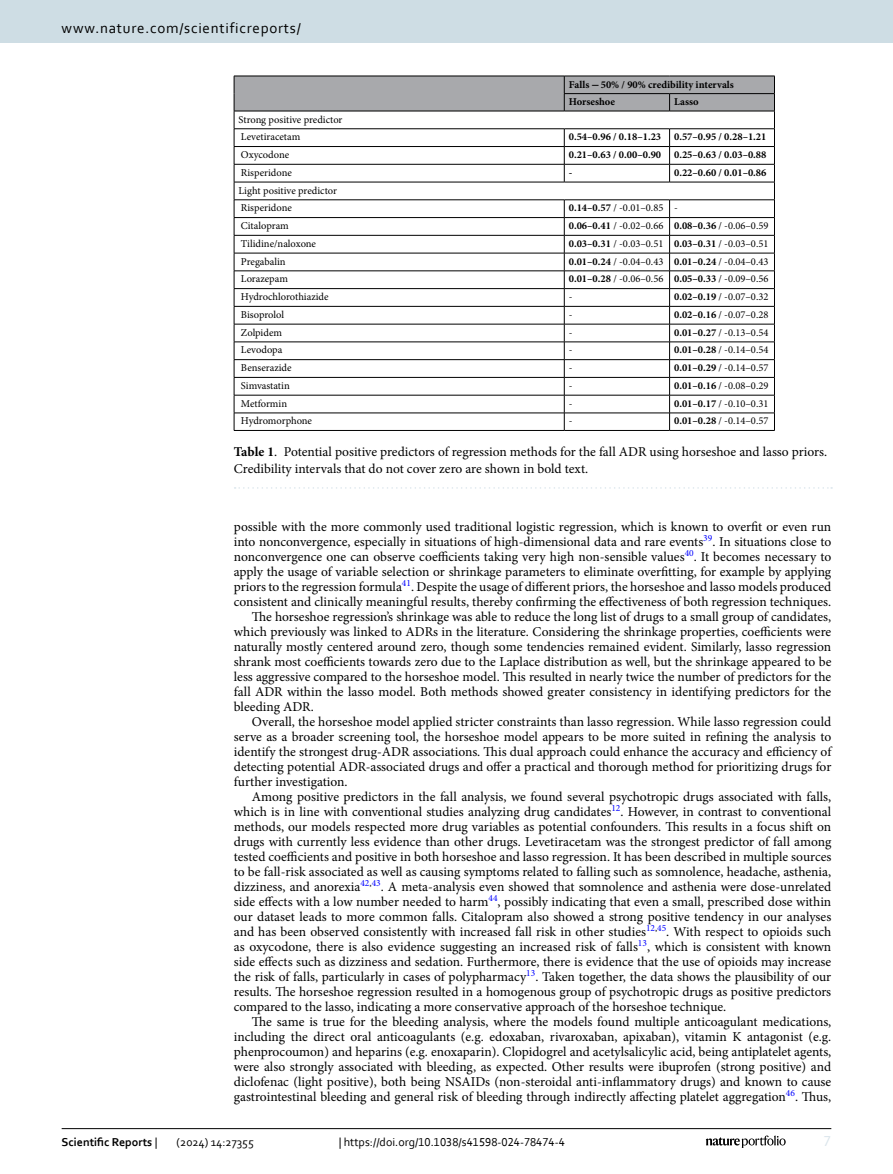
<style>
.page{position:relative;width:893px;height:1174px;background:#fff}
.page>*{position:absolute;margin:0;border:0;box-sizing:border-box;transform-origin:0 0}
.t1{font:15px "Corbel";letter-spacing:.05em;color:#000}
.t2{font:15px "Corbel";color:#d9e4eb}
.Body_Text_Indent{font:13.5px/15px "Minion Pro";color:#000;text-align:justify}
.Body_Text{font:13.5px/15px "Minion Pro";color:#000;text-align:justify}
.Table_Caption{font:13.5px/16.5px "Minion Pro";letter-spacing:-.005em;color:#000}
.t3{font:12px "Corbel";color:#000}
.t4{font:700 12px "Corbel";color:#000}
.Table_Body{font:10.5px "Minion Pro";color:#000}
.Table_Body-2{font:700 10.5px "Minion Pro";color:#000}
.Table_Head{font:700 10.5px "Minion Pro";color:#000}
.s1{font-family:"STIX"}
.s2{font-weight:700}
.s3{font-weight:400}
</style>
<div class="page">
<hr style="left:564px;top:430px;width:106px;height:1px;background:#000">
<svg style="left:234px;top:76px;width:541px;height:354px"></svg>
<hr style="left:670px;top:430px;width:105px;height:1px;background:#000">
<hr style="left:234px;top:430px;width:330px;height:1px;background:#000">
<svg style="left:235px;top:487px;width:597px;height:2px"></svg>
<hr style="left:62px;top:1128px;width:769px;height:1px;background:#000">
<svg style="left:706px;top:1135px;width:80px;height:12px"></svg>
<div style="left:0;top:0;width:893px;height:43px;background:#cedde4"></div>
<p class="t1" style="left:62px;top:18px;width:241px">www.nature.com/scientificreports/</p>
<p class="Table_Head" style="left:569px;top:77px;width:167px">Falls <span class="s1">−</span>50% / 90% credibility intervals</p>
<p class="Table_Head" style="left:569px;top:94px;width:48px">Horseshoe</p>
<p class="Table_Head" style="left:674px;top:94px;width:26px">Lasso</p>
<p class="Table_Body" style="left:239px;top:112px;width:105px">Strong positive predictor</p>
<p class="Table_Body" style="left:241px;top:130px;width:61px">Levetiracetam</p>
<p class="Table_Body-2" style="left:569px;top:130px;width:94px">0.54–0.96 / 0.18–1.23</p>
<p class="Table_Body-2" style="left:674px;top:130px;width:94px">0.57–0.95 / 0.28–1.21</p>
<p class="Table_Body" style="left:241px;top:148px;width:50px">Oxycodone</p>
<p class="Table_Body-2" style="left:569px;top:147px;width:94px">0.21–0.63 / 0.00–0.90</p>
<p class="Table_Body-2" style="left:674px;top:147px;width:94px">0.25–0.63 / 0.03–0.88</p>
<p class="Table_Body" style="left:241px;top:165px;width:52px">Risperidone</p>
<p class="Table_Body-2" style="left:569px;top:165px;width:5px">-</p>
<p class="Table_Body-2" style="left:674px;top:165px;width:94px">0.22–0.60 / 0.01–0.86</p>
<p class="Table_Body" style="left:239px;top:183px;width:100px">Light positive predictor</p>
<p class="Table_Body" style="left:241px;top:201px;width:52px">Risperidone</p>
<p class="Table_Body" style="left:569px;top:201px;width:96px"><span class="s2">0.14–0.57</span> / -0.01–0.85</p>
<p class="Table_Body" style="left:674px;top:201px;width:5px">-</p>
<p class="Table_Body" style="left:241px;top:219px;width:49px">Citalopram</p>
<p class="Table_Body" style="left:569px;top:219px;width:96px"><span class="s2">0.06–0.41</span> / -0.02–0.66</p>
<p class="Table_Body" style="left:674px;top:219px;width:96px"><span class="s2">0.08–0.36</span> / -0.06–0.59</p>
<p class="Table_Body" style="left:241px;top:236px;width:77px">Tilidine/naloxone</p>
<p class="Table_Body" style="left:569px;top:236px;width:96px"><span class="s2">0.03–0.31</span> / -0.03–0.51</p>
<p class="Table_Body" style="left:674px;top:236px;width:96px"><span class="s2">0.03–0.31</span> / -0.03–0.51</p>
<p class="Table_Body" style="left:241px;top:254px;width:46px">Pregabalin</p>
<p class="Table_Body" style="left:569px;top:254px;width:96px"><span class="s2">0.01–0.24</span> / -0.04–0.43</p>
<p class="Table_Body" style="left:674px;top:254px;width:96px"><span class="s2">0.01–0.24</span> / -0.04–0.43</p>
<p class="Table_Body" style="left:241px;top:272px;width:49px">Lorazepam</p>
<p class="Table_Body" style="left:569px;top:272px;width:96px"><span class="s2">0.01–0.28</span> / -0.06–0.56</p>
<p class="Table_Body" style="left:674px;top:272px;width:96px"><span class="s2">0.05–0.33</span> / -0.09–0.56</p>
<p class="Table_Body" style="left:241px;top:290px;width:89px">Hydrochlorothiazide</p>
<p class="Table_Body" style="left:569px;top:290px;width:5px">-</p>
<p class="Table_Body" style="left:674px;top:290px;width:96px"><span class="s2">0.02–0.19</span> / -0.07–0.32</p>
<p class="Table_Body" style="left:241px;top:307px;width:45px">Bisoprolol</p>
<p class="Table_Body" style="left:569px;top:307px;width:5px">-</p>
<p class="Table_Body" style="left:674px;top:307px;width:96px"><span class="s2">0.02–0.16</span> / -0.07–0.28</p>
<p class="Table_Body" style="left:241px;top:325px;width:43px">Zolpidem</p>
<p class="Table_Body" style="left:569px;top:325px;width:5px">-</p>
<p class="Table_Body" style="left:674px;top:325px;width:96px"><span class="s2">0.01–0.27</span> / -0.13–0.54</p>
<p class="Table_Body" style="left:241px;top:343px;width:43px">Levodopa</p>
<p class="Table_Body" style="left:569px;top:343px;width:5px">-</p>
<p class="Table_Body" style="left:674px;top:343px;width:96px"><span class="s2">0.01–0.28</span> / -0.14–0.54</p>
<p class="Table_Body" style="left:241px;top:361px;width:52px">Benserazide</p>
<p class="Table_Body" style="left:569px;top:361px;width:5px">-</p>
<p class="Table_Body" style="left:674px;top:361px;width:96px"><span class="s2">0.01–0.29</span> / -0.14–0.57</p>
<p class="Table_Body" style="left:241px;top:378px;width:50px">Simvastatin</p>
<p class="Table_Body" style="left:569px;top:378px;width:5px">-</p>
<p class="Table_Body" style="left:674px;top:378px;width:96px"><span class="s2">0.01–0.16</span> / -0.08–0.29</p>
<p class="Table_Body" style="left:241px;top:396px;width:48px">Metformin</p>
<p class="Table_Body" style="left:569px;top:396px;width:5px">-</p>
<p class="Table_Body" style="left:674px;top:396px;width:96px"><span class="s2">0.01–0.17</span> / -0.10–0.31</p>
<p class="Table_Body" style="left:241px;top:414px;width:73px">Hydromorphone</p>
<p class="Table_Body" style="left:569px;top:414px;width:5px">-</p>
<p class="Table_Body" style="left:674px;top:414px;width:96px"><span class="s2">0.01–0.28</span> / -0.14–0.57</p>
<p class="Table_Caption" style="left:234px;top:444px;width:595px"><span class="s2">Table 1</span>. Potential positive predictors of regression methods for the fall ADR using horseshoe and lasso priors.<br>Credibility intervals that do not cover zero are shown in bold text.</p>
<p class="Body_Text" style="left:234px;top:519px;width:599px">possible with the more commonly used traditional logistic regression, which is known to overfit or even run into nonconvergence, especially in situations of high-dimensional data and rare events<sup>39</sup>. In situations close to nonconvergence one can observe coefficients taking very high non-sensible values<sup>40</sup>. It becomes necessary to apply the usage of variable selection or shrinkage parameters to eliminate overfitting, for example by applying priors to the regression formula<sup>41</sup>. Despite the usage of different priors, the horseshoe and lasso models produced consistent and clinically meaningful results, thereby confirming the effectiveness of both regression techniques.</p>
<p class="Body_Text_Indent" style="left:234px;top:609px;width:599px;text-indent:18px">The horseshoe regression’s shrinkage was able to reduce the long list of drugs to a small group of candidates, which previously was linked to ADRs in the literature. Considering the shrinkage properties, coefficients were naturally mostly centered around zero, though some tendencies remained evident. Similarly, lasso regression shrank most coefficients towards zero due to the Laplace distribution as well, but the shrinkage appeared to be less aggressive compared to the horseshoe model. This resulted in nearly twice the number of predictors for the fall ADR within the lasso model. Both methods showed greater consistency in identifying predictors for the bleeding ADR.</p>
<p class="Body_Text_Indent" style="left:234px;top:714px;width:599px;text-indent:18px">Overall, the horseshoe model applied stricter constraints than lasso regression. While lasso regression could serve as a broader screening tool, the horseshoe model appears to be more suited in refining the analysis to identify the strongest drug-ADR associations. This dual approach could enhance the accuracy and efficiency of detecting potential ADR-associated drugs and offer a practical and thorough method for prioritizing drugs for further investigation.</p>
<p class="Body_Text_Indent" style="left:234px;top:789px;width:599px;text-indent:18px">Among positive predictors in the fall analysis, we found several psychotropic drugs associated with falls, which is in line with conventional studies analyzing drug candidates<sup>12</sup>. However, in contrast to conventional methods, our models respected more drug variables as potential confounders. This results in a focus shift on drugs with currently less evidence than other drugs. Levetiracetam was the strongest predictor of fall among tested coefficients and positive in both horseshoe and lasso regression. It has been described in multiple sources to be fall-risk associated as well as causing symptoms related to falling such as somnolence, headache, asthenia, dizziness, and anorexia<sup>42</sup><sup>,</sup><sup>43</sup>. A meta-analysis even showed that somnolence and asthenia were dose-unrelated side effects with a low number needed to harm<sup>44</sup>, possibly indicating that even a small, prescribed dose within our dataset leads to more common falls. Citalopram also showed a strong positive tendency in our analyses and has been observed consistently with increased fall risk in other studies<sup>12</sup><sup>,</sup><sup>45</sup>. With respect to opioids such as oxycodone, there is also evidence suggesting an increased risk of falls<sup>13</sup>, which is consistent with known side effects such as dizziness and sedation. Furthermore, there is evidence that the use of opioids may increase the risk of falls, particularly in cases of polypharmacy<sup>13</sup>. Taken together, the data shows the plausibility of our results. The horseshoe regression resulted in a homogenous group of psychotropic drugs as positive predictors compared to the lasso, indicating a more conservative approach of the horseshoe technique.</p>
<p class="Body_Text_Indent" style="left:234px;top:1014px;width:599px;text-indent:18px">The same is true for the bleeding analysis, where the models found multiple anticoagulant medications, including the direct oral anticoagulants (e.g. edoxaban, rivaroxaban, apixaban), vitamin K antagonist (e.g. phenprocoumon) and heparins (e.g. enoxaparin). Clopidogrel and acetylsalicylic acid, being antiplatelet agents, were also strongly associated with bleeding, as expected. Other results were ibuprofen (strong positive) and diclofenac (light positive), both being NSAIDs (non-steroidal anti-inflammatory drugs) and known to cause gastrointestinal bleeding and general risk of bleeding through indirectly affecting platelet aggregation<sup>46</sup>. Thus,</p>
<p class="t4" style="left:62px;top:1134px;width:97px">Scientific Reports <span class="s3">|</span></p>
<p class="t3" style="left:177px;top:1134px;width:79px">(2024) 14:27355</p>
<p class="t3" style="left:339px;top:1134px;width:228px">| https://doi.org/10.1038/s41598-024-78474-4</p>
<p class="t2" style="left:824px;top:1132px;width:9px">7</p>
</div>
